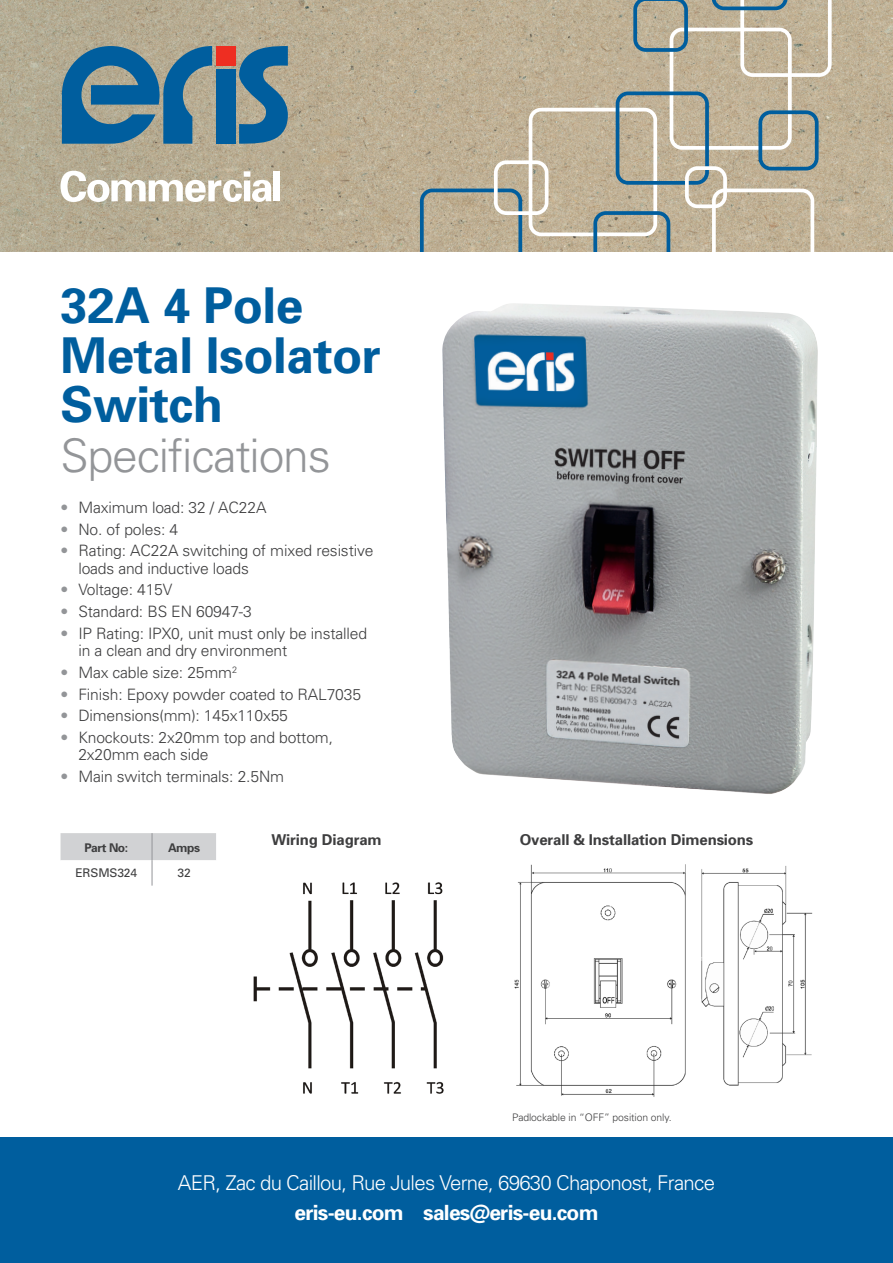
<style>
.page{position:relative;width:893px;height:1263px;background:#fff}
.page>*{position:absolute;margin:0;border:0;box-sizing:border-box;transform-origin:0 0}
.t1{font:700 49.5px/49.5px "Univers";letter-spacing:-.01em;color:#005e9e}
.Main_header{font:300 46.35px "Univers";letter-spacing:-.025em;color:#939598}
.t2{font:700 21px "Univers";letter-spacing:-.035em;color:#fff}
.t3{font:300 20.4px "Univers";letter-spacing:-.035em;color:#fff}
.t4{font:300 15.75px/17.2px "Univers";letter-spacing:-.01em;color:#3e3e3f}
.Eris_Bullets{font:700 15px "Univers";letter-spacing:-.01em;color:#3e3e3f}
.t5{font:700 12px "Univers";letter-spacing:-.035em;color:#3e3e3f}
.t6{font:12px "Univers";letter-spacing:-.01em;color:#3e3e3f}
.Eris_Bullets-2{font:300 10.35px "Univers";letter-spacing:-.01em;color:#3e3e3f}
.s1{color:#939598}
</style>
<div class="page">
<img style="left:0;top:0;width:893px;height:252px">
<div style="left:216px;top:46px;width:19px;height:20px;background:#ee2e22"></div>
<svg style="left:62px;top:46px;width:150px;height:98px;background:#4a7d98"></svg>
<div style="left:216px;top:70px;width:19px;height:74px;background:#005e9e"></div>
<svg style="left:239px;top:46px;width:49px;height:98px;background:#467b99"></svg>
<svg style="left:61px;top:171px;width:210px;height:31px"></svg>
<div style="left:273px;top:171px;width:7px;height:30px;background:#fff"></div>
<div style="left:0;top:1137px;width:893px;height:126px;background:#005e9e"></div>
<svg style="left:420px;top:0;width:412px;height:252px;background:#bab19b"></svg>
<svg style="left:61px;top:833px;width:155px;height:53px"></svg>
<img style="left:442px;top:303px;width:376px;height:491px">
<img style="left:253px;top:882px;width:191px;height:212px">
<img style="left:514px;top:864px;width:299px;height:233px">
<p class="t1" style="left:61px;top:279px;width:322px">32A 4 Pole<br>Metal Isolator<br>Switch</p>
<p class="Main_header" style="left:61px;top:428px;width:272px">Specifications</p>
<p class="t4" style="left:61px;top:498px;width:207px"><span class="s1">•</span> Maximum load: 32 / AC22A</p>
<p class="t4" style="left:61px;top:520px;width:119px"><span class="s1">•</span> No. of poles: 4</p>
<p class="t4" style="left:78px;top:542px;width:297px;text-indent:-18px"><span class="s1">•</span> Rating: AC22A switching of mixed resistive loads and inductive loads</p>
<p class="t4" style="left:61px;top:581px;width:113px"><span class="s1">•</span> Voltage: 415V</p>
<p class="t4" style="left:61px;top:602px;width:193px"><span class="s1">•</span> Standard: BS EN 60947-3</p>
<p class="t4" style="left:78px;top:624px;width:290px;text-indent:-18px"><span class="s1">•</span> IP Rating: IPX0, unit must only be installed in a clean and dry environment</p>
<p class="t4" style="left:61px;top:663px;width:178px"><span class="s1">•</span> Max cable size: 25mm<sup>2</sup></p>
<p class="t4" style="left:61px;top:685px;width:302px"><span class="s1">•</span> Finish: Epoxy powder coated to RAL7035</p>
<p class="t4" style="left:61px;top:707px;width:229px"><span class="s1">•</span> Dimensions(mm): 145x110x55</p>
<p class="t4" style="left:78px;top:728px;width:256px;text-indent:-18px"><span class="s1">•</span> Knockouts: 2x20mm top and bottom,<br>2x20mm each side</p>
<p class="t4" style="left:61px;top:767px;width:225px"><span class="s1">•</span> Main switch terminals: 2.5Nm</p>
<p class="t5" style="left:84px;top:840px;width:45px">Part No:</p>
<p class="t5" style="left:168px;top:840px;width:34px">Amps</p>
<p class="t6" style="left:75px;top:866px;width:63px">ERSMS324</p>
<p class="t6" style="left:177px;top:866px;width:15px">32</p>
<p class="Eris_Bullets" style="left:271px;top:830px;width:112px">Wiring Diagram</p>
<p class="Eris_Bullets" style="left:520px;top:830px;width:235px">Overall &amp; Installation Dimensions</p>
<p class="Eris_Bullets-2" style="left:512px;top:1111px;width:161px">Padlockable in “OFF” position only.</p>
<p class="t3" style="left:178px;top:1170px;width:539px">AER, Zac du Caillou, Rue Jules Verne, 69630 Chaponost, France</p>
<p class="t2" style="left:294px;top:1199px;width:305px">eris-eu.com sales@eris-eu.com</p>
</div>
